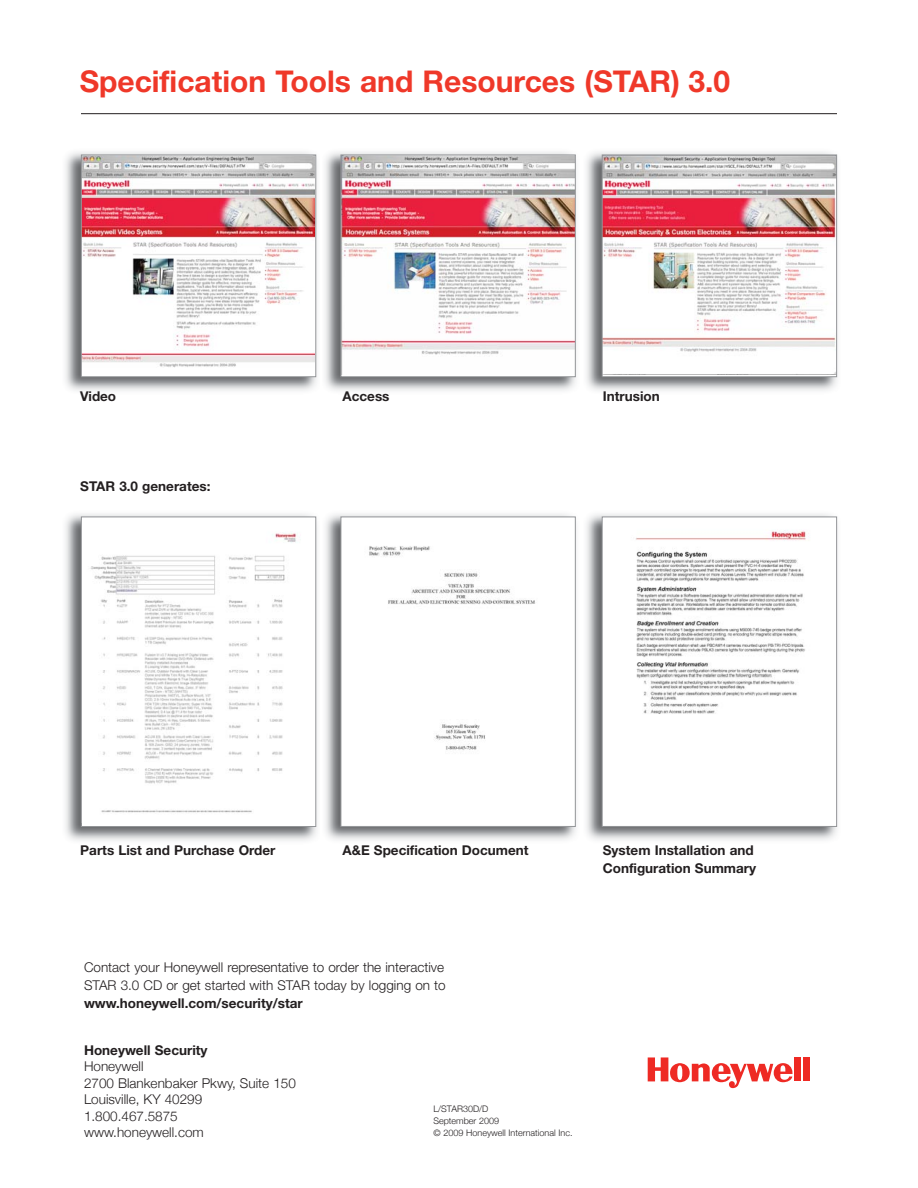
<style>
.page{position:relative;width:918px;height:1188px;background:#fff}
.page>*{position:absolute;margin:0;border:0;box-sizing:border-box;transform-origin:0 0}
.t1{font:700 30px "Helvetica Neue";color:#ef3829}
.t2{font:300 13.5px/16.5px "Helvetica Neue";color:#231f20}
.t3{font:700 13.5px/18px "Helvetica Neue";color:#231f20}
.t4{font:300 9px/12px "Helvetica Neue";color:#231f20}
</style>
<div class="page">
<div style="left:794px;top:1057px;width:7px;height:24px;background:#ee2a24"></div>
<div style="left:803px;top:1057px;width:7px;height:24px;background:#ee2a24"></div>
<svg style="left:648px;top:1057px;width:145px;height:31px"></svg>
<hr style="left:81px;top:113px;width:756px;height:1px;background:#231f20">
<img style="left:65px;top:152px;width:773px;height:239px">
<img style="left:83px;top:157px;width:231px;height:218px">
<div style="left:81px;top:155px;width:235px;height:222px;border:1px solid #939598"></div>
<img style="left:343px;top:157px;width:231px;height:217px">
<div style="left:341px;top:155px;width:235px;height:222px;border:1px solid #939598"></div>
<img style="left:604px;top:157px;width:231px;height:218px">
<div style="left:602px;top:155px;width:235px;height:222px;border:1px solid #939598"></div>
<img style="left:65px;top:514px;width:252px;height:327px">
<img style="left:83px;top:521px;width:231px;height:302px">
<div style="left:81px;top:517px;width:235px;height:310px;border:1px solid #939598"></div>
<img style="left:325px;top:514px;width:513px;height:326px">
<img style="left:343px;top:519px;width:231px;height:306px">
<div style="left:341px;top:517px;width:235px;height:310px;border:1px solid #939598"></div>
<img style="left:604px;top:519px;width:231px;height:306px">
<div style="left:602px;top:517px;width:235px;height:310px;border:1px solid #939598"></div>
<h1 class="t1" style="left:80px;top:70px;width:652px">Specification Tools and Resources (STAR) 3.0</h1>
<p class="t3" style="left:80px;top:388px;width:37px">Video</p>
<p class="t3" style="left:80px;top:479px;width:132px">STAR 3.0 generates:</p>
<p class="t3" style="left:343px;top:388px;width:48px">Access</p>
<p class="t3" style="left:603px;top:388px;width:58px">Intrusion</p>
<p class="t3" style="left:80px;top:842px;width:197px">Parts List and Purchase Order</p>
<p class="t3" style="left:343px;top:842px;width:188px">A&amp;E Specification Document</p>
<p class="t3" style="left:603px;top:842px;width:155px">System Installation and<br>Configuration Summary</p>
<p class="t2" style="left:84px;top:959px;width:363px;line-height:18px">Contact your Honeywell representative to order the interactive<br>STAR 3.0 CD or get started with STAR today by logging on to</p>
<p class="t3" style="left:84px;top:995px;width:220px">www.honeywell.com/security/star</p>
<p class="t3" style="left:84px;top:1042px;width:125px">Honeywell Security</p>
<p class="t2" style="left:84px;top:1058px;width:213px">Honeywell<br>2700 Blankenbaker Pkwy, Suite 150<br>Louisville, KY 40299<br>1.800.467.5875 www.honeywell.com</p>
<p class="t4" style="left:433px;top:1103px;width:141px">L/STAR30D/D<br>September 2009<br>© 2009 Honeywell International Inc.</p>
</div>
